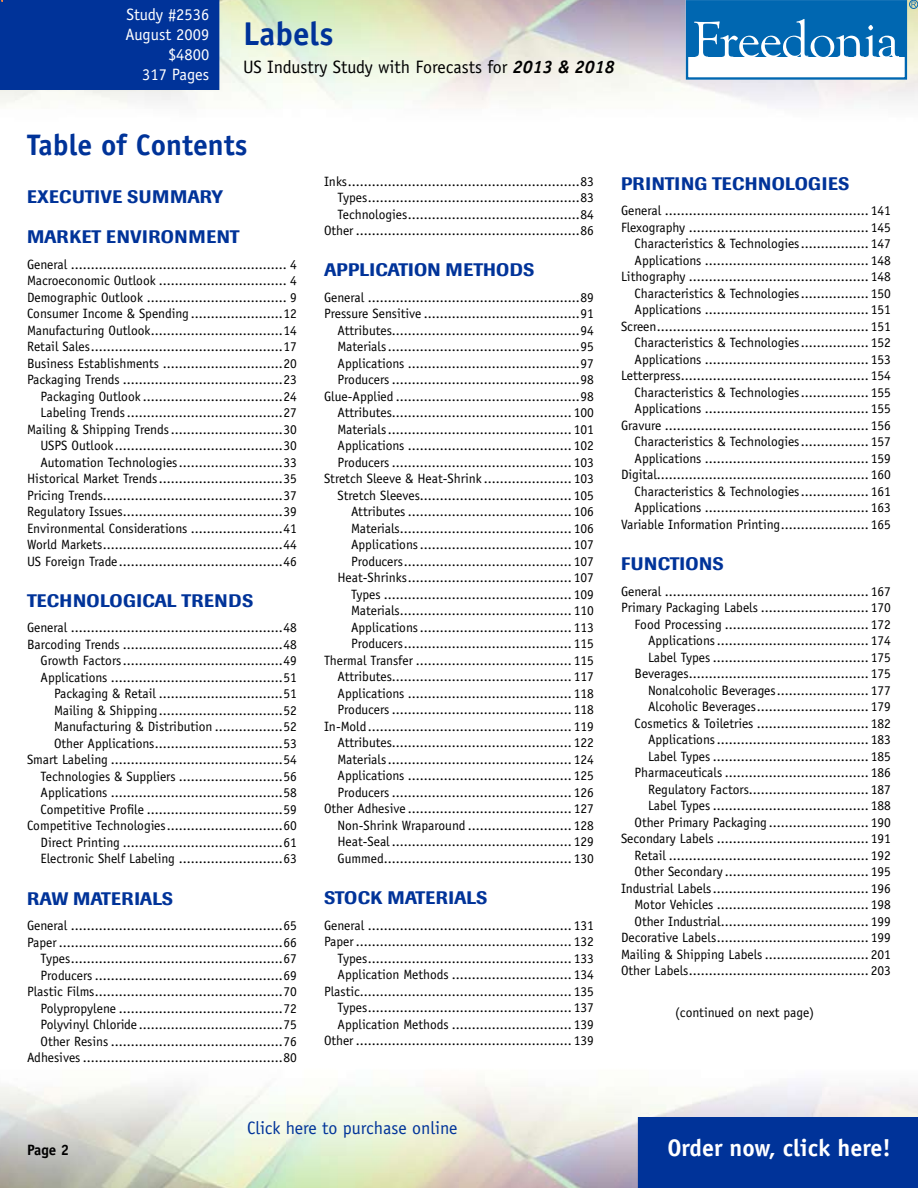
<style>
.page{position:relative;width:918px;height:1188px;background:#fff}
.page>*{position:absolute;margin:0;border:0;box-sizing:border-box;transform-origin:0 0}
.t1{font:700 33px "Officina Sans";color:#039}
.t2{font:700 29.7px "Officina Sans";color:#039}
.t3{font:700 24px "Officina Sans";color:#fff}
.t4{font:500 18px "Imago";letter-spacing:.02em;color:#039}
.t5{font:18px "Officina Sans";color:#000}
.t6{font:18px "Officina Sans";color:#039}
.t7{font:16.5px/19.8px "Officina Sans";color:#fff;text-align:right}
.t8{font:700 15px "Officina Sans";color:#000}
.t9{font:13.5px/16.5px "Officina Sans";color:#000;text-align:right}
.s1{font-weight:700;font-style:italic}
</style>
<div class="page">
<div style="left:638px;top:1117px;width:280px;height:71px;background:#039"></div>
<div style="left:686px;top:0;width:221px;height:80px;border:2px solid #0067b1"></div>
<div style="left:687px;top:1px;width:218px;height:56px;background:#0067b1"></div>
<svg style="left:694px;top:19px;width:205px;height:38px"></svg>
<div style="left:909px;top:0;width:9px;height:9px;border:1px solid #0067b1;border-radius:50%"></div>
<svg style="left:911px;top:2px;width:5px;height:5px"></svg>
<div style="left:0;top:0;width:219px;height:90px;background:#039"></div>
<p class="t7" style="left:126px;top:5px;width:85px">Study #2536<br>August 2009 $4800<br>317 Pages</p>
<h1 class="t1" style="left:243px;top:13px;width:92px">Labels</h1>
<h3 class="t5" style="left:243px;top:57px;width:373px">US Industry Study with Forecasts for <span class="s1">2013 &amp; 2018</span></h3>
<h2 class="t2" style="left:27px;top:127px;width:222px">Table of Contents</h2>
<h3 class="t4" style="left:27px;top:186px;width:198px">EXECUTIVE SUMMARY</h3>
<h3 class="t4" style="left:27px;top:226px;width:214px">MARKET ENVIRONMENT</h3>
<p class="t9" style="left:27px;top:256px;width:271px">General ...................................................... 4<br>Macroeconomic Outlook ................................ 4<br>Demographic Outlook ................................... 9<br>Consumer Income &amp; Spending .......................12<br>Manufacturing Outlook.................................14<br>Retail Sales................................................17<br>Business Establishments ..............................20<br>Packaging Trends ........................................23<br>Packaging Outlook ...................................24<br>Labeling Trends.......................................27<br>Mailing &amp; Shipping Trends............................30<br>USPS Outlook..........................................30<br>Automation Technologies..........................33<br>Historical Market Trends...............................35<br>Pricing Trends.............................................37<br>Regulatory Issues........................................39<br>Environmental Considerations .......................41<br>World Markets.............................................44<br>US Foreign Trade.........................................46</p>
<h3 class="t4" style="left:27px;top:590px;width:228px">TECHNOLOGICAL TRENDS</h3>
<p class="t9" style="left:27px;top:619px;width:271px">General .....................................................48<br>Barcoding Trends ........................................48<br>Growth Factors........................................49<br>Applications ...........................................51<br>Packaging &amp; Retail ...............................51<br>Mailing &amp; Shipping...............................52<br>Manufacturing &amp; Distribution .................52<br>Other Applications................................53<br>Smart Labeling ...........................................54<br>Technologies &amp; Suppliers ..........................56<br>Applications ...........................................58<br>Competitive Profile ..................................59<br>Competitive Technologies.............................60<br>Direct Printing ........................................61<br>Electronic Shelf Labeling ..........................63</p>
<h3 class="t4" style="left:27px;top:887px;width:60px">RAW MAT</h3>
<h3 class="t4" style="left:111px;top:887px;width:63px">ERIALS</h3>
<p class="t9" style="left:27px;top:917px;width:271px">General .....................................................65<br>Paper ........................................................66<br>Types.....................................................67<br>Producers ...............................................69<br>Plastic Films...............................................70<br>Polypropylene .........................................72<br>Polyvinyl Chloride ....................................75<br>Other Resins ...........................................76<br>Adhesives ..................................................80</p>
<p class="t9" style="left:324px;top:173px;width:271px">Inks..........................................................83<br>Types.....................................................83<br>Technologies...........................................84<br>Other ........................................................86</p>
<h3 class="t4" style="left:324px;top:259px;width:57px">APPLICATION</h3>
<h3 class="t4" style="left:446px;top:259px;width:90px">METHODS</h3>
<p class="t9" style="left:324px;top:289px;width:271px">General .....................................................89<br>Pressure Sensitive .......................................91<br>Attributes...............................................94<br>Materials................................................95<br>Applications ...........................................97<br>Producers ...............................................98<br>Glue-Applied ..............................................98<br>Attributes............................................. 100<br>Materials.............................................. 101<br>Applications ......................................... 102<br>Producers ............................................. 103<br>Stretch Sleeve &amp; Heat-Shrink ...................... 103<br>Stretch Sleeves...................................... 105<br>Attributes ......................................... 106<br>Materials........................................... 106<br>Applications...................................... 107<br>Producers.......................................... 107<br>Heat-Shrinks......................................... 107<br>Types ............................................... 109<br>Materials........................................... 110<br>Applications...................................... 113<br>Producers.......................................... 115<br>Thermal Transfer ....................................... 115<br>Attributes............................................. 117<br>Applications ......................................... 118<br>Producers ............................................. 118<br>In-Mold................................................... 119<br>Attributes............................................. 122<br>Materials.............................................. 124<br>Applications ......................................... 125<br>Producers ............................................. 126<br>Other Adhesive ......................................... 127<br>Non-Shrink Wraparound .......................... 128<br>Heat-Seal ............................................. 129<br>Gummed............................................... 130</p>
<h3 class="t4" style="left:324px;top:887px;width:24px">STOCK</h3>
<h3 class="t4" style="left:387px;top:887px;width:14px">MAT</h3>
<h3 class="t4" style="left:425px;top:887px;width:63px">ERIALS</h3>
<p class="t9" style="left:324px;top:917px;width:271px">General ................................................... 131<br>Paper ...................................................... 132<br>Types................................................... 133<br>Application Methods .............................. 134<br>Plastic..................................................... 135<br>Types................................................... 137<br>Application Methods .............................. 139<br>Other ...................................................... 139</p>
<h3 class="t4" style="left:621px;top:173px;width:23px">PRINTIN</h3>
<h3 class="t4" style="left:695px;top:173px;width:156px">G TECHNOLOGIES</h3>
<p class="t9" style="left:621px;top:202px;width:271px">General ................................................... 141<br>Flexography ............................................. 145<br>Characteristics &amp; Technologies................. 147<br>Applications ......................................... 148<br>Lithography ............................................. 148<br>Characteristics &amp; Technologies................. 150<br>Applications ......................................... 151<br>Screen..................................................... 151<br>Characteristics &amp; Technologies................. 152<br>Applications ......................................... 153<br>Letterpress............................................... 154<br>Characteristics &amp; Technologies................. 155<br>Applications ......................................... 155<br>Gravure ................................................... 156<br>Characteristics &amp; Technologies................. 157<br>Applications ......................................... 159<br>Digital..................................................... 160<br>Characteristics &amp; Technologies................. 161<br>Applications ......................................... 163<br>Variable Information Printing...................... 165</p>
<h3 class="t4" style="left:621px;top:553px;width:23px">FUNCTION</h3>
<h3 class="t4" style="left:713px;top:553px;width:13px">S</h3>
<p class="t9" style="left:621px;top:583px;width:271px">General ................................................... 167<br>Primary Packaging Labels ........................... 170<br>Food Processing .................................... 172<br>Applications...................................... 174<br>Label Types ....................................... 175<br>Beverages............................................. 175<br>Nonalcoholic Beverages....................... 177<br>Alcoholic Beverages............................ 179<br>Cosmetics &amp; Toiletries ............................ 182<br>Applications...................................... 183<br>Label Types ....................................... 185<br>Pharmaceuticals .................................... 186<br>Regulatory Factors.............................. 187<br>Label Types ....................................... 188<br>Other Primary Packaging ......................... 190<br>Secondary Labels ...................................... 191<br>Retail .................................................. 192<br>Other Secondary .................................... 195<br>Industrial Labels....................................... 196<br>Motor Vehicles ...................................... 198<br>Other Industrial..................................... 199<br>Decorative Labels...................................... 199<br>Mailing &amp; Shipping Labels .......................... 201<br>Other Labels............................................. 203</p>
<p class="t9" style="left:675px;top:1004px;width:141px">(continued on next page)</p>
<h3 class="t6" style="left:247px;top:1117px;width:212px">Click here to purchase online</h3>
<p class="t8" style="left:27px;top:1140px;width:31px">Page</p>
<h3 class="t3" style="left:667px;top:1133px;width:225px">Order now, click here!</h3>
</div>
